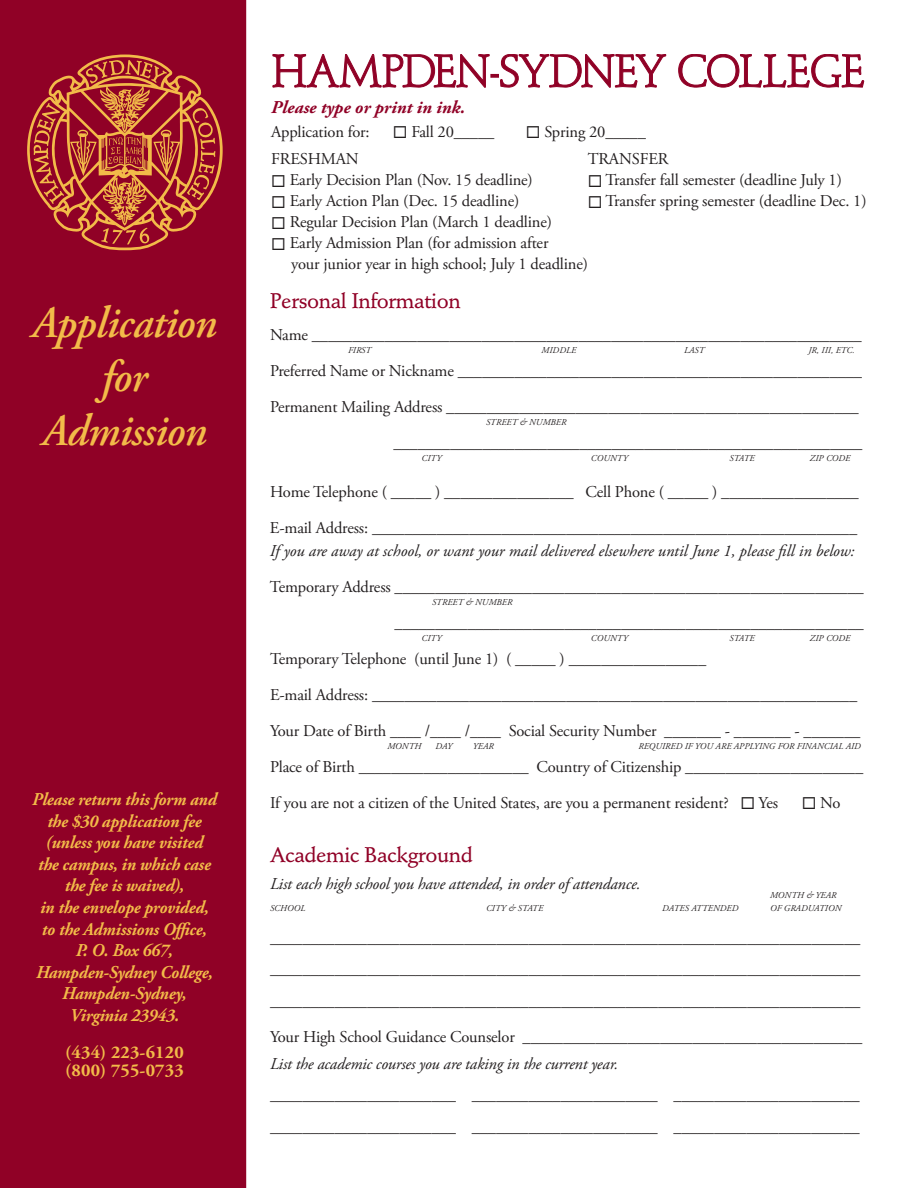
<style>
.page{position:relative;width:918px;height:1188px;background:#fff}
.page>*{position:absolute;margin:0;border:0;box-sizing:border-box;transform-origin:0 0}
.t1{font:italic 600 45px/54px "Adobe Garamond Pro";letter-spacing:-.015em;color:#f2bb49;text-align:center;scale:.95 1}
.t2{font:500 21px "Stempel Schneidler";letter-spacing:-.02em;color:#900126}
.t3{font:italic 700 18px/21.6px "Adobe Garamond Pro";letter-spacing:-.01em;color:#f2bb49;text-align:center;scale:.95 1}
.t4{font:700 18px/18px "Adobe Garamond Pro";letter-spacing:.01em;color:#f2bb49}
.t5{font:italic 700 18px "Adobe Garamond Pro";color:#900126}
.t6{font:16.5px/36px "Adobe Garamond Pro";letter-spacing:-.01em;color:#231f20}
.t7{font:italic 16.5px "Adobe Garamond Pro";letter-spacing:-.01em;color:#231f20}
.t8{font:italic 9px "Adobe Garamond Pro";letter-spacing:.01em;color:#231f20}
</style>
<div class="page">
<div style="left:0;top:0;width:246px;height:1188px;background:#900126"></div>
<svg style="left:23px;top:55px;width:200px;height:195px;background:#ab342f"></svg>
<svg style="left:273px;top:54px;width:393px;height:34px"></svg>
<svg style="left:678px;top:54px;width:186px;height:34px"></svg>
<h1 class="t1" style="left:32px;top:298px;width:196px">Application for<br>Admission</h1>
<p class="t3" style="left:32px;top:789px;width:196px">Please return this form and the $30 application fee (unless you have visited<br>the campus, in which case the fee is waived),<br>in the envelope provided, to the Admissions Office,<br>P. O. Box 667,<br>Hampden-Sydney College,<br>Hampden-Sydney,<br>Virginia 23943.</p>
<p class="t4" style="left:65px;top:1043px;width:120px">(434) 223-6120 (800) 755-0733</p>
<p class="t5" style="left:271px;top:97px;width:195px">Please type or print in ink.</p>
<p class="t6" style="left:271px;top:114px;width:100px">Application for:</p>
<p class="t6" style="left:393px;top:114px;width:103px">◻ Fall 20_____</p>
<p class="t6" style="left:588px;top:118px;width:82px;line-height:27.8px;text-indent:-62px">◻ Spring 20_____<br>TRANSFER</p>
<p class="t6" style="left:588px;top:163px;width:256px">◻ Transfer fall semester (deadline July 1)</p>
<p class="t6" style="left:588px;top:184px;width:280px">◻ Transfer spring semester (deadline Dec. 1)</p>
<p class="t6" style="left:271px;top:142px;width:89px">FRESHMAN</p>
<p class="t6" style="left:271px;top:163px;width:263px">◻ Early Decision Plan (Nov. 15 deadline)</p>
<p class="t6" style="left:271px;top:184px;width:250px">◻ Early Action Plan (Dec. 15 deadline)</p>
<p class="t6" style="left:271px;top:205px;width:282px">◻ Regular Decision Plan (March 1 deadline)</p>
<p class="t6" style="left:291px;top:233px;width:299px;line-height:21px;text-indent:-20px">◻ Early Admission Plan (for admission after<br>your junior year in high school; July 1 deadline)</p>
<p class="t2" style="left:270px;top:288px;width:192px">Personal Information</p>
<p class="t6" style="left:270px;top:317px;width:593px">Name ____________________________________________________________________</p>
<p class="t8" style="left:348px;top:345px;width:25px">FIRST</p>
<p class="t8" style="left:542px;top:345px;width:36px">MIDDLE</p>
<p class="t8" style="left:684px;top:345px;width:22px">LAST</p>
<p class="t8" style="left:808px;top:345px;width:48px">JR, III, ETC.</p>
<p class="t6" style="left:270px;top:353px;width:594px">Preferred Name or Nickname __________________________________________________<br>Permanent Mailing Address ___________________________________________________</p>
<p class="t8" style="left:486px;top:417px;width:82px">STREET &amp; NUMBER</p>
<p class="t6" style="left:393px;top:425px;width:471px">__________________________________________________________</p>
<p class="t8" style="left:421px;top:453px;width:22px">CITY</p>
<p class="t8" style="left:591px;top:453px;width:38px">COUNTY</p>
<p class="t8" style="left:729px;top:453px;width:27px">STATE</p>
<p class="t8" style="left:810px;top:453px;width:42px">ZIP CODE</p>
<p class="t6" style="left:270px;top:474px;width:590px">Home Telephone ( _____ ) ________________ Cell Phone ( _____ ) _________________<br>E-mail Address: ____________________________________________________________</p>
<p class="t7" style="left:270px;top:540px;width:586px">If you are away at school, or want your mail delivered elsewhere until June 1, please fill in below:</p>
<p class="t6" style="left:270px;top:569px;width:595px">Temporary Address __________________________________________________________</p>
<p class="t8" style="left:432px;top:597px;width:82px">STREET &amp; NUMBER</p>
<p class="t6" style="left:395px;top:605px;width:471px">__________________________________________________________</p>
<p class="t8" style="left:421px;top:633px;width:22px">CITY</p>
<p class="t8" style="left:591px;top:633px;width:38px">COUNTY</p>
<p class="t8" style="left:729px;top:633px;width:27px">STATE</p>
<p class="t8" style="left:810px;top:633px;width:42px">ZIP CODE</p>
<p class="t6" style="left:270px;top:641px;width:592px">Temporary Telephone (until June 1) ( _____ ) _________________<br>E-mail Address: ____________________________________________________________<br>Your Date of Birth ____ /____ /____ Social Security Number _______ - _______ - _______</p>
<p class="t8" style="left:387px;top:741px;width:36px">MONTH</p>
<p class="t8" style="left:435px;top:741px;width:18px">DAY</p>
<p class="t8" style="left:473px;top:741px;width:22px">YEAR</p>
<p class="t8" style="left:638px;top:741px;width:224px">REQUIRED IF YOU ARE APPLYING FOR FINANCIAL AID</p>
<p class="t6" style="left:270px;top:749px;width:595px">Place of Birth _____________________ Country of Citizenship ______________________<br>If you are not a citizen of the United States, are you a permanent resident? ◻ Yes</p>
<p class="t6" style="left:802px;top:785px;width:40px">◻ No</p>
<p class="t2" style="left:270px;top:842px;width:204px">Academic Background</p>
<p class="t7" style="left:270px;top:873px;width:372px">List each high school you have attended, in order of attendance.</p>
<p class="t8" style="left:770px;top:889px;width:68px">MONTH &amp; YEAR</p>
<p class="t8" style="left:270px;top:903px;width:37px">SCHOOL</p>
<p class="t8" style="left:486px;top:903px;width:59px">CITY &amp; STATE</p>
<p class="t8" style="left:662px;top:903px;width:78px">DATES ATTENDED</p>
<p class="t8" style="left:770px;top:903px;width:73px">OF GRADUATION</p>
<p class="t6" style="left:270px;top:922px;width:592px;line-height:31.5px;text-align:justify">_________________________________________________________________________ _________________________________________________________________________ _________________________________________________________________________</p>
<p class="t6" style="left:270px;top:1019px;width:594px">Your High School Guidance Counselor __________________________________________</p>
<p class="t7" style="left:270px;top:1053px;width:350px">List the academic courses you are taking in the current year.</p>
<p class="t6" style="left:270px;top:1080px;width:591px;line-height:31.5px">_______________________ _______________________ _______________________ _______________________ _______________________ _______________________</p>
</div>
